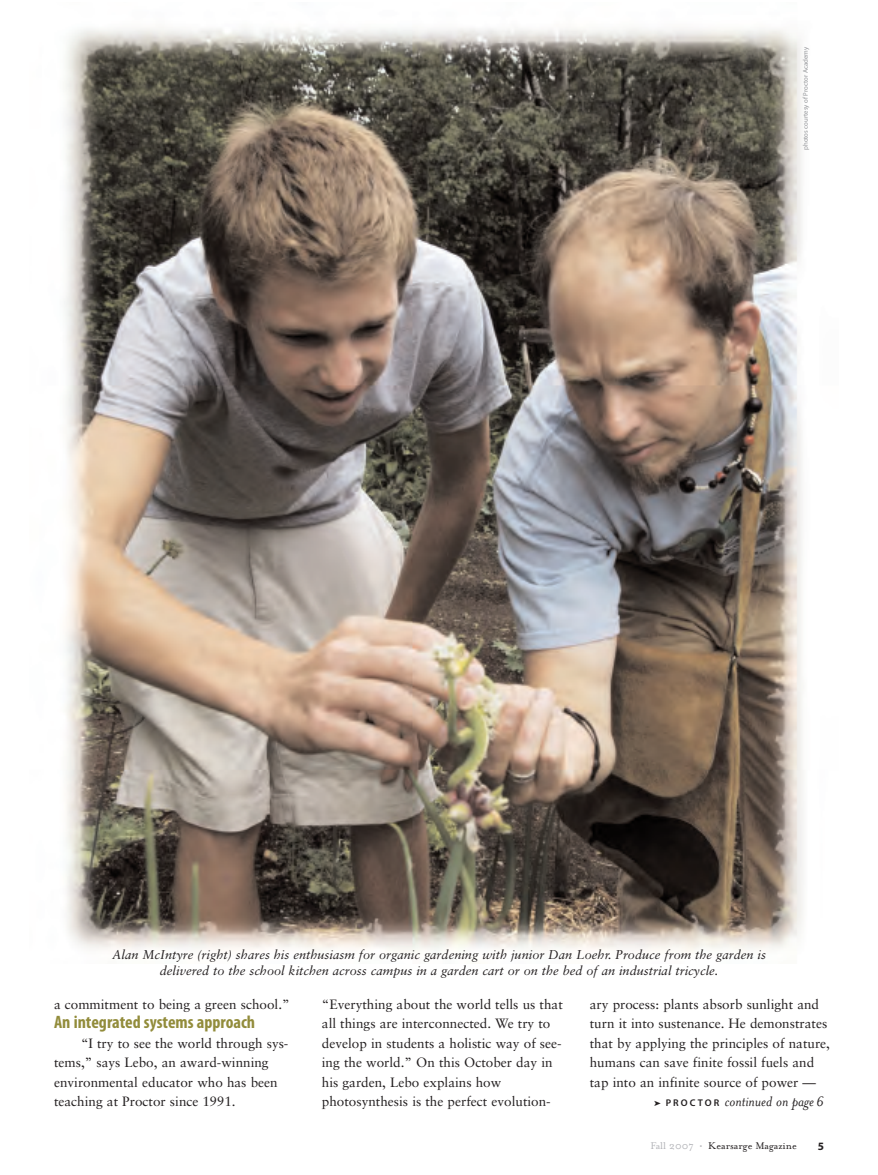
<style>
.page{position:relative;width:878px;height:1175px;background:#fff}
.page>*{position:absolute;margin:0;border:0;box-sizing:border-box;transform-origin:0 0}
.t1{font:700 condensed 18px "Myriad Pro";color:#928c3b}
.t2{font:italic 15.75px "Mrs Eaves";color:#231f20}
.t3{font:13.5px/19.5px "Sabon";color:#231f20}
.t4{font:12.75px/16.5px "Sabon Italic Os F";color:#231f20;text-align:center}
.t5{font:11.25px "Mrs Eaves Roman";color:#231f20}
.t6{font:700 11.25px "Myriad Pro";color:#231f20}
.t7{font:6.75px "Myriad Pro";color:#939598}
.s1{font-family:"Myriad Pro";font-weight:600;font-style:normal;font-size:9.75px}
.s2{color:#b2b3b7}
</style>
<div class="page">
<img style="left:64px;top:27px;width:739px;height:925px">
<p class="t7" style="left:803px;top:150px;width:104px;rotate:-90deg">photos courtesy of Proctor Academy</p>
<p class="t4" style="left:112px;top:946px;width:655px">Alan McIntyre (right) shares his enthusiasm for organic gardening with junior Dan Loehr. Produce from the garden is delivered to the school kitchen across campus in a garden cart or on the bed of an industrial tricycle.</p>
<p class="t3" style="left:54px;top:995px;width:237px">a commitment to being a green school.”</p>
<h1 class="t1" style="left:54px;top:1016px;width:203px">An integrated systems approach</h1>
<p class="t3" style="left:54px;top:1034px;width:236px;text-indent:27px">“I try to see the world through sys&shy;tems,” says Lebo, an award-winning environmental educator who has been teaching at Proctor since 1991.</p>
<p class="t3" style="left:322px;top:995px;width:242px">“Everything about the world tells us that all things are interconnected. We try to develop in students a holistic way of see&shy;ing the world.” On this October day in his garden, Lebo explains how photosynthesis is the perfect evolution-</p>
<p class="t3" style="left:589px;top:995px;width:242px">ary process: plants absorb sunlight and turn it into sustenance. He demonstrates that by applying the principles of nature, humans can save finite fossil fuels and tap into an infinite source of power —</p>
<p class="t2" style="left:654px;top:1091px;width:171px">➤ <span class="s1">P R O C T O R</span> continued on page 6</p>
<p class="t5" style="left:650px;top:1139px;width:148px"><span class="s2">Fall 2007 •</span> Kearsarge Magazine</p>
<p class="t6" style="left:817px;top:1142px;width:8px">5</p>
</div>
